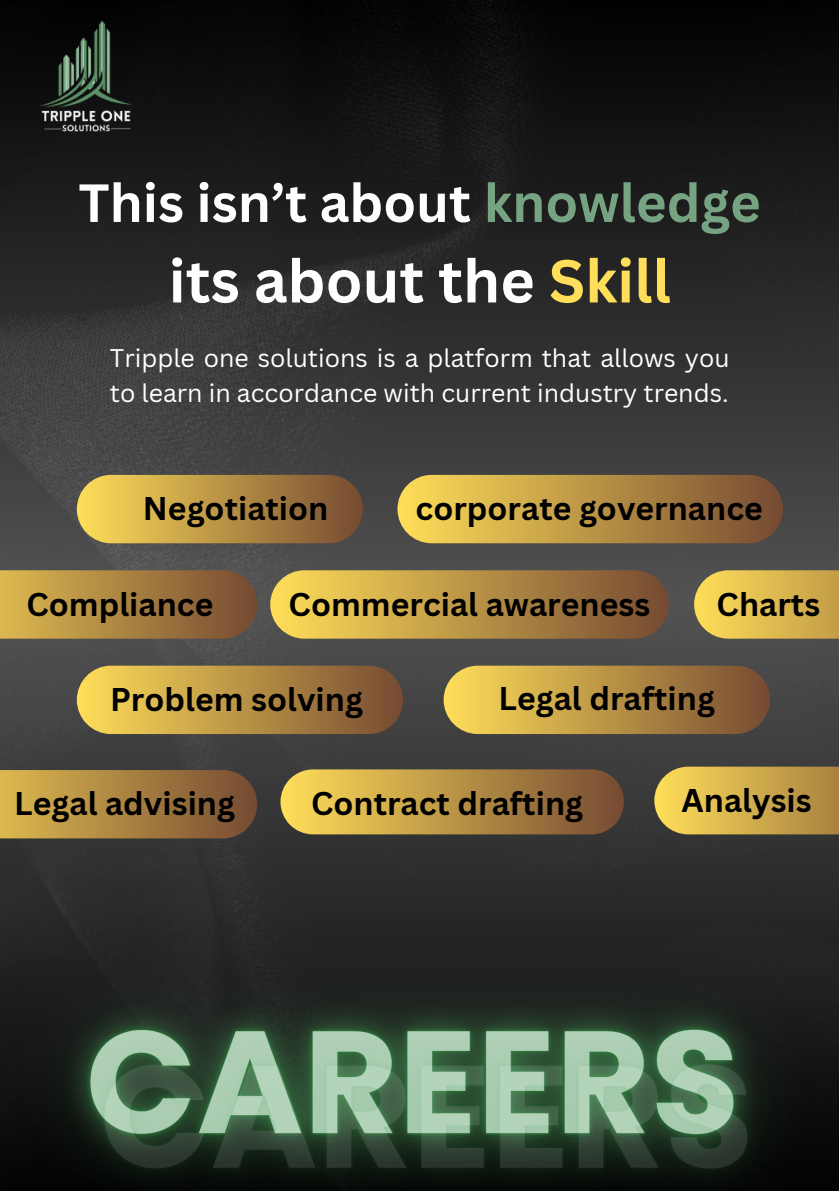
<style>
.page{position:relative;width:839px;height:1191px;background:#fff}
.page>*{position:absolute;margin:0;border:0;box-sizing:border-box;transform-origin:0 0}
.t1{font:700 59.2px "Canva Sans";color:#fefefe}
.t2{font:700 52.6px "Canva Sans";color:#fefefe}
.t3{font:700 32px "Canva Sans";color:#000}
.t4{font:24.8px/34.4px "Canva Sans";color:#fff}
.s1{color:#76a482}
.s2{color:#ffde59}
</style>
<div class="page">
<img style="left:0;top:0;width:838px;height:816px">
<img style="left:26px;top:15px;width:124px;height:122px">
<svg style="left:0;top:570px;width:257px;height:69px;background:#a78141"></svg>
<div style="left:0;top:816px;width:838px;height:34px;background:#323232"></div>
<img style="left:0;top:850px;width:838px;height:341px">
<div style="left:270px;top:570px;width:398px;height:69px;background:linear-gradient(to right,#fede59,#764b33);border-radius:34px"></div>
<svg style="left:694px;top:570px;width:144px;height:69px;background:#d6b550"></svg>
<div style="left:77px;top:666px;width:326px;height:68px;background:linear-gradient(to right,#ffde59,#764b32);border-radius:34px"></div>
<div style="left:443px;top:666px;width:326px;height:68px;background:linear-gradient(to right,#fedd59,#774c33);border-radius:34px"></div>
<svg style="left:0;top:770px;width:257px;height:68px;background:#a78140"></svg>
<svg style="left:654px;top:767px;width:184px;height:67px;background:#cca94b"></svg>
<div style="left:77px;top:475px;width:286px;height:68px;background:linear-gradient(to right,#ffde59,#764b33);border-radius:34px"></div>
<div style="left:397px;top:475px;width:385px;height:68px;background:linear-gradient(to right,#fede59,#764b32);border-radius:34px"></div>
<svg style="left:280px;top:769px;width:344px;height:65px;background:#b48f45"></svg>
<p class="t2" style="left:78px;top:166px;width:683px">This isn’t about <span class="s1">knowledge</span></p>
<p class="t1" style="left:169px;top:239px;width:503px">its about the <span class="s2">Skill</span></p>
<h2 class="t4" style="left:110px;top:341px;width:621px">Tripple one solutions is a platform that allows you to learn in accordance with current industry trends.</h2>
<p class="t3" style="left:143px;top:486px;width:187px">Negotiation</p>
<h3 class="t3" style="left:415px;top:486px;width:349px">corporate governance</h3>
<h3 class="t3" style="left:26px;top:582px;width:188px">Compliance</h3>
<h3 class="t3" style="left:288px;top:582px;width:363px">Commercial awareness</h3>
<h3 class="t3" style="left:716px;top:582px;width:105px">Charts</h3>
<h3 class="t3" style="left:110px;top:677px;width:254px">Problem solving</h3>
<h3 class="t3" style="left:498px;top:676px;width:218px">Legal drafting</h3>
<h3 class="t3" style="left:14px;top:781px;width:222px">Legal advising</h3>
<h3 class="t3" style="left:311px;top:781px;width:273px">Contract drafting</h3>
<h3 class="t3" style="left:681px;top:777px;width:132px">Analysis</h3>
</div>
